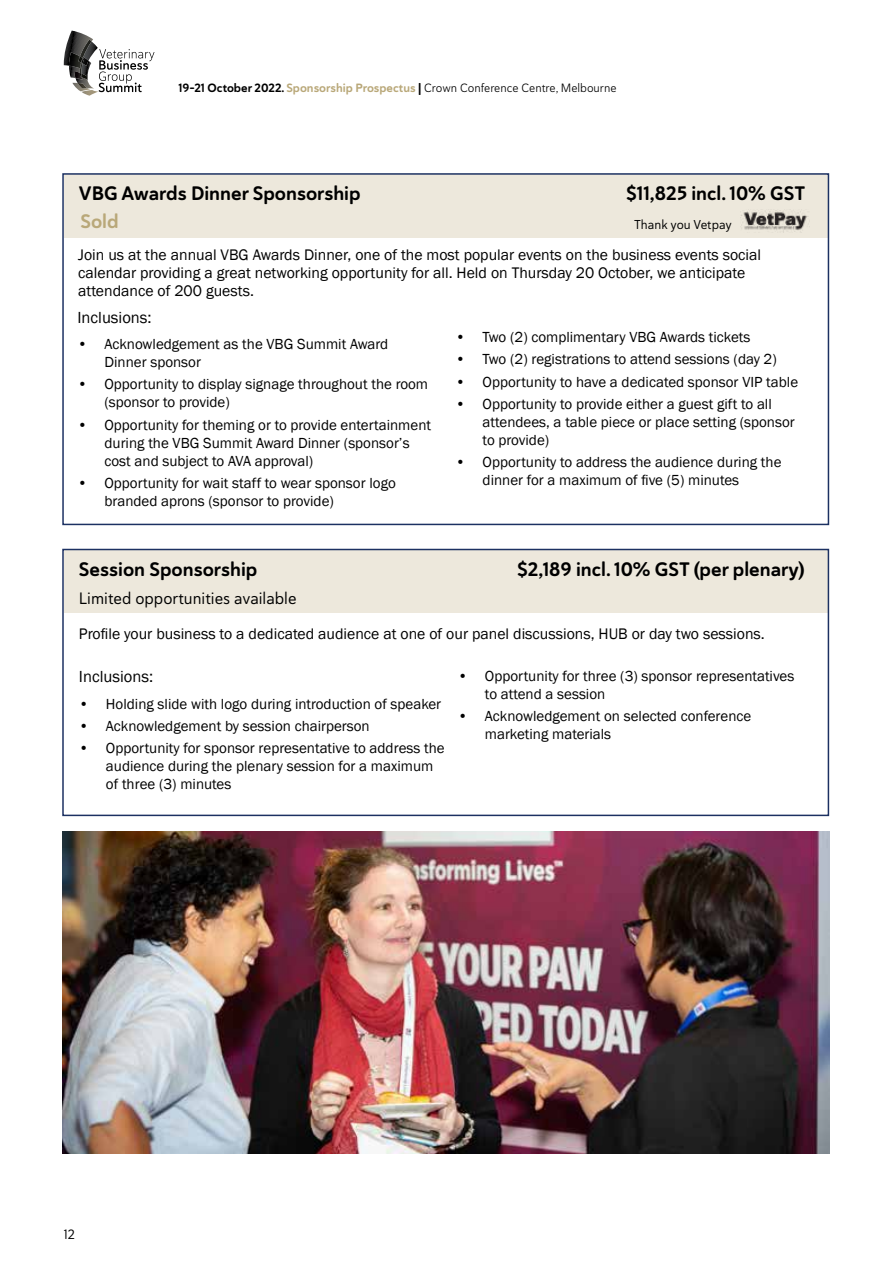
<style>
.page{position:relative;width:893px;height:1263px;background:#fff}
.page>*{position:absolute;margin:0;border:0;box-sizing:border-box;transform-origin:0 0}
.t1{font:19.5px "Haboro Soft Nor Bol";color:#000}
.t2{font:19.5px "Haboro Soft Nor Bol";color:#b9a879}
.t3{font:16.5px "Haboro Soft Nor Reg";color:#000}
.t4{font:16.5px "Franklin Gothic";color:#000}
.t5{font:15.75px/18px "Franklin Gothic";color:#000}
.t6{font:15px/18px "Franklin Gothic";color:#000}
.t7{font:13.5px "Haboro Soft Nor Reg";color:#000}
.t8{font:12.9px "Haboro Soft Nor Reg";color:#000}
.t9{font:12px "Haboro Soft Nor Boo";color:#000}
.s1{font-family:"Haboro Soft Nor Bol"}
.s2{font-family:"Haboro Soft Nor Bol";color:#b9a879}
</style>
<div class="page">
<svg style="left:64px;top:31px;width:90px;height:65px"></svg>
<div style="left:64px;top:174px;width:764px;height:64px;background:#ede8dc"></div>
<div style="left:62px;top:173px;width:767px;height:352px;border:2px solid #1c3162"></div>
<div style="left:65px;top:549px;width:764px;height:63px;background:#ede8dc"></div>
<div style="left:62px;top:549px;width:767px;height:267px;border:2px solid #1c3162"></div>
<img style="left:62px;top:832px;width:767px;height:321px">
<img style="left:740px;top:210px;width:69px;height:22px">
<p class="t9" style="left:179px;top:80px;width:440px"><span class="s1">19-21 October 2022.</span> <span class="s2">Sponsorship Prospectus</span> <span class="s1">|</span> Crown Conference Centre, Melbourne</p>
<h1 class="t1" style="left:79px;top:181px;width:283px">VBG Awards Dinner Sponsorship</h1>
<h1 class="t1" style="left:626px;top:181px;width:181px">$11,825 incl. 10% GST</h1>
<h1 class="t2" style="left:80px;top:208px;width:40px">Sold</h1>
<p class="t8" style="left:634px;top:216px;width:99px">Thank you Vetpay</p>
<p class="t5" style="left:78px;top:246px;width:684px">Join us at the annual VBG Awards Dinner, one of the most popular events on the business events social calendar providing a great networking opportunity for all. Held on Thursday 20 October, we anticipate attendance of 200 guests.</p>
<p class="t4" style="left:77px;top:307px;width:76px">Inclusions:</p>
<p class="t6" style="left:104px;top:335px;width:285px;text-indent:-27px">• Acknowledgement as the VBG Summit Award<br>Dinner sponsor</p>
<p class="t6" style="left:104px;top:376px;width:325px;text-indent:-27px">• Opportunity to display signage throughout the room (sponsor to provide)</p>
<p class="t6" style="left:104px;top:416px;width:328px;text-indent:-27px">• Opportunity for theming or to provide entertainment during the VBG Summit Award Dinner (sponsor’s cost and subject to AVA approval)</p>
<p class="t6" style="left:104px;top:474px;width:293px;text-indent:-27px">• Opportunity for wait staff to wear sponsor logo branded aprons (sponsor to provide)</p>
<p class="t6" style="left:456px;top:328px;width:296px">• Two (2) complimentary VBG Awards tickets</p>
<p class="t6" style="left:456px;top:351px;width:323px">• Two (2) registrations to attend sessions (day 2)</p>
<p class="t6" style="left:456px;top:373px;width:344px">• Opportunity to have a dedicated sponsor VIP table</p>
<p class="t6" style="left:483px;top:395px;width:314px;text-indent:-27px">• Opportunity to provide either a guest gift to all attendees, a table piece or place setting (sponsor to provide)</p>
<p class="t6" style="left:483px;top:453px;width:300px;text-indent:-27px">• Opportunity to address the audience during the dinner for a maximum of five (5) minutes</p>
<h1 class="t1" style="left:79px;top:556px;width:180px">Session Sponsorship</h1>
<h1 class="t1" style="left:517px;top:556px;width:289px">$2,189 incl. 10% GST (per plenary)</h1>
<p class="t3" style="left:79px;top:587px;width:219px">Limited opportunities available</p>
<p class="t5" style="left:79px;top:625px;width:687px">Profile your business to a dedicated audience at one of our panel discussions, HUB or day two sessions.</p>
<p class="t4" style="left:79px;top:666px;width:76px">Inclusions:</p>
<p class="t6" style="left:79px;top:695px;width:364px">• Holding slide with logo during introduction of speaker</p>
<p class="t6" style="left:79px;top:717px;width:292px">• Acknowledgement by session chairperson</p>
<p class="t6" style="left:106px;top:739px;width:340px;text-indent:-27px">• Opportunity for sponsor representative to address the audience during the plenary session for a maximum of three (3) minutes</p>
<p class="t6" style="left:485px;top:667px;width:311px;text-indent:-27px">• Opportunity for three (3) sponsor representatives to attend a session</p>
<p class="t6" style="left:485px;top:708px;width:268px;text-indent:-27px">• Acknowledgement on selected conference marketing materials</p>
<p class="t7" style="left:64px;top:1225px;width:13px">12</p>
</div>
